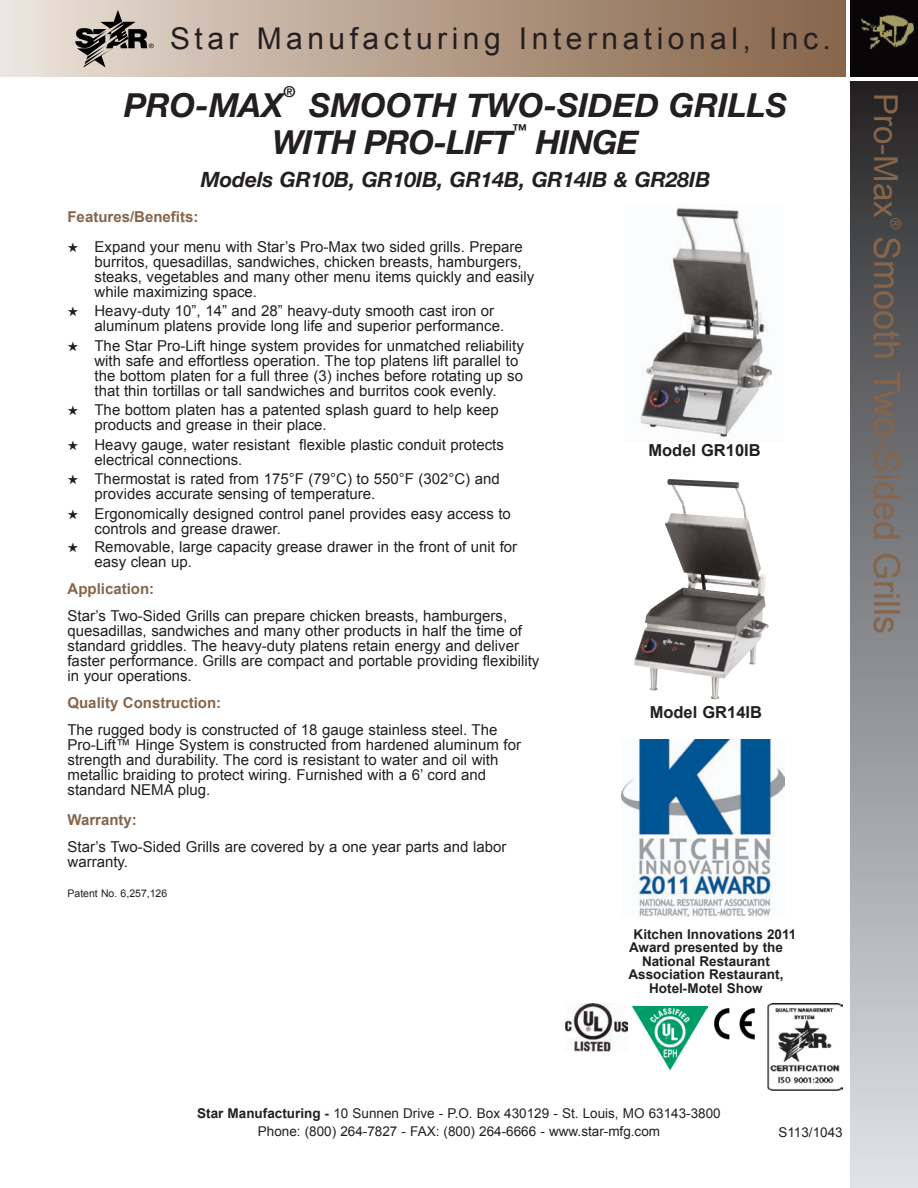
<style>
.page{position:relative;width:918px;height:1188px;background:#fff}
.page>*{position:absolute;margin:0;border:0;box-sizing:border-box;transform-origin:0 0}
.t1{font:36px "Arial";color:#86654b}
.t2{font:italic 700 33px/37.5px "Helvetica Neue";color:#231f20}
.t3{font:33px "Arial";color:#86654b}
.t4{font:30px "Arial";letter-spacing:.15em;color:#231f20}
.t5{font:italic 700 21px "Helvetica Neue";color:#231f20}
.t6{font:700 16.5px "Arial";color:#231f20}
.t7{font:15px/15px "Arial";color:#231f20}
.t8{font:700 15px "Arial";color:#86654b}
.t9{font:italic 700 15px "Helvetica Neue";color:#231f20}
.t10{font:15px "Arial";color:#86654b}
.t11{font:13.5px "Arial";color:#231f20}
.t12{font:700 13.5px "Arial";color:#231f20}
.t13{font:10.5px "Arial";color:#231f20}
.s1{font-weight:700}
</style>
<div class="page">
<div style="left:0;top:0;width:846px;height:76px;background:linear-gradient(to right,#ebe1d8,#846245)"></div>
<img style="left:850px;top:0;width:68px;height:76px">
<div style="left:850px;top:81px;width:68px;height:1107px;background:linear-gradient(to bottom,#2b2b2c,#e3e5e8)"></div>
<svg style="left:75px;top:10px;width:79px;height:58px;background:#9d948c"></svg>
<img style="left:640px;top:208px;width:134px;height:232px">
<img style="left:634px;top:479px;width:135px;height:220px">
<img style="left:633px;top:1007px;width:75px;height:62px">
<img style="left:714px;top:1008px;width:41px;height:32px">
<div style="left:766px;top:1004px;width:81px;height:90px;background:linear-gradient(to right,#fff,#fff)"></div>
<img style="left:768px;top:1004px;width:75px;height:87px">
<img style="left:566px;top:1004px;width:62px;height:48px">
<img style="left:621px;top:740px;width:164px;height:177px">
<h3 class="t4" style="left:170px;top:21px;width:662px">Star Manufacturing International, Inc.</h3>
<p class="t9" style="left:284px;top:83px;width:13px">®</p>
<h2 class="t2" style="left:124px;top:86px;width:161px">PRO-MAX</h2>
<h2 class="t2" style="left:273px;top:86px;width:516px;text-indent:37px">SMOOTH TWO-SIDED GRILLS<br>WITH PRO-LIFT</h2>
<p class="t9" style="left:512px;top:120px;width:16px">™</p>
<h2 class="t2" style="left:536px;top:123px;width:104px">HINGE</h2>
<h3 class="t5" style="left:201px;top:167px;width:511px">MODELS GR10B, GR10IB, GR14B, GR14IB &amp; GR28IB</h3>
<p class="t8" style="left:68px;top:208px;width:132px">Features/Benefits:</p>
<p class="t7" style="left:94px;top:239px;width:441px;text-indent:-27px">★ Expand your menu with Star’s Pro-Max two sided grills. Prepare burritos, quesadillas, sandwiches, chicken breasts, hamburgers, steaks, vegetables and many other menu items quickly and easily while maximizing space.</p>
<p class="t7" style="left:94px;top:304px;width:411px;text-indent:-27px">★ Heavy-duty 10”, 14” and 28” heavy-duty smooth cast iron or aluminum platens provide long life and superior performance.</p>
<p class="t7" style="left:94px;top:338px;width:431px;text-indent:-27px">★ The Star Pro-Lift hinge system provides for unmatched reliability with safe and effortless operation. The top platens lift parallel to the bottom platen for a full three (3) inches before rotating up so that thin tortillas or tall sandwiches and burritos cook evenly.</p>
<p class="t7" style="left:94px;top:403px;width:406px;text-indent:-27px">★ The bottom platen has a patented splash guard to help keep products and grease in their place.</p>
<p class="t7" style="left:94px;top:437px;width:411px;text-indent:-27px">★ Heavy gauge, water resistant flexible plastic conduit protects electrical connections.</p>
<p class="t7" style="left:95px;top:472px;width:407px;text-indent:-27px">★ Thermostat is rated from 175°F (79°C) to 550°F (302°C) and provides accurate sensing of temperature.</p>
<p class="t7" style="left:94px;top:506px;width:418px;text-indent:-27px">★ Ergonomically designed control panel provides easy access to controls and grease drawer.</p>
<p class="t7" style="left:95px;top:539px;width:424px;text-indent:-27px">★ Removable, large capacity grease drawer in the front of unit for easy clean up.</p>
<p class="t8" style="left:68px;top:580px;width:88px">Application:</p>
<p class="t7" style="left:67px;top:608px;width:473px">Star’s Two-Sided Grills can prepare chicken breasts, hamburgers, quesadillas, sandwiches and many other products in half the time of standard griddles. The heavy-duty platens retain energy and deliver faster performance. Grills are compact and portable providing flexibility in your operations.</p>
<p class="t8" style="left:67px;top:694px;width:155px">Quality Construction:</p>
<p class="t7" style="left:67px;top:722px;width:455px">The rugged body is constructed of 18 gauge stainless steel. The Pro-Lift™ Hinge System is constructed from hardened aluminum for strength and durability. The cord is resistant to water and oil with metallic braiding to protect wiring. Furnished with a 6’ cord and standard NEMA plug.</p>
<p class="t8" style="left:68px;top:811px;width:71px">Warranty:</p>
<p class="t7" style="left:68px;top:839px;width:440px">Star’s Two-Sided Grills are covered by a one year parts and labor warranty.</p>
<p class="t13" style="left:68px;top:887px;width:101px">Patent No. 6,257,126</p>
<p class="t6" style="left:648px;top:441px;width:114px">Model GR10IB</p>
<p class="t6" style="left:650px;top:703px;width:114px">Model GR14IB</p>
<p class="t12" style="left:634px;top:927px;width:164px">Kitchen Innovations 2011</p>
<p class="t12" style="left:629px;top:940px;width:155px">Award presented by the</p>
<p class="t12" style="left:642px;top:954px;width:129px">National Restaurant</p>
<p class="t12" style="left:629px;top:967px;width:156px">Association Restaurant,</p>
<p class="t12" style="left:649px;top:981px;width:115px">Hotel-Motel Show</p>
<h2 class="t3" style="left:904px;top:93px;width:126px;rotate:90deg">Pro-Max</h2>
<p class="t10" style="left:904px;top:218px;width:13px;rotate:90deg">®</p>
<h1 class="t1" style="left:907px;top:236px;width:399px;rotate:90deg">Smooth Two-Sided Grills</h1>
<p class="t11" style="left:197px;top:1106px;width:525px"><span class="s1">Star Manufacturing -</span> 10 Sunnen Drive - P.O. Box 430129 - St. Louis, MO 63143-3800</p>
<p class="t11" style="left:258px;top:1124px;width:404px">Phone: (800) 264-7827 - FAX: (800) 264-6666 - www.star-mfg.com</p>
<p class="t11" style="left:778px;top:1125px;width:66px">S113/1043</p>
</div>
